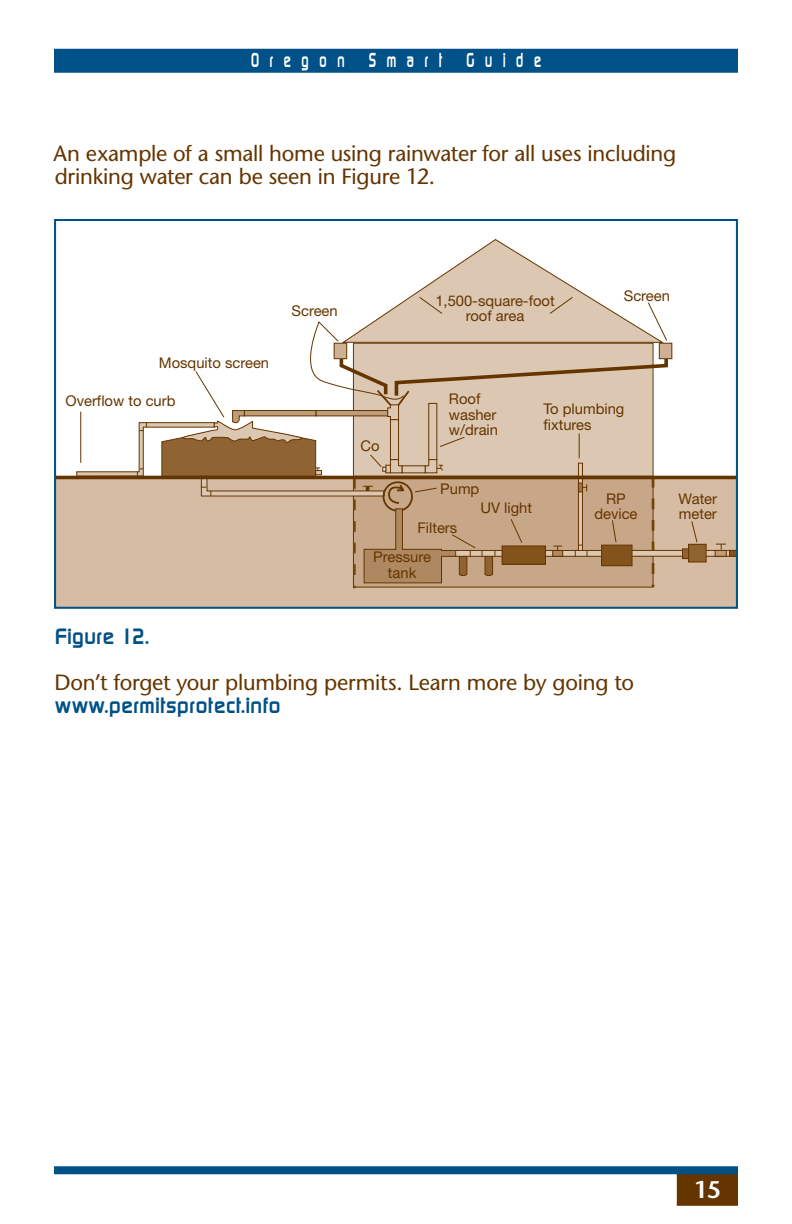
<style>
.page{position:relative;width:792px;height:1224px;background:#fff}
.page>*{position:absolute;margin:0;border:0;box-sizing:border-box;transform-origin:0 0}
.t1{font:600 24px "Stone Sans";color:#fff}
.t2{font:22px/23px "Stone Sans";letter-spacing:-.01em;color:#653500}
.t3{font:700 22px "Modaerne";letter-spacing:.005em;color:#005187}
.t4{font:700 20px "Modaerne";letter-spacing:.72em;color:#fff;scale:.7 1}
.t5{font:14.8px/15.6px "Helvetica Neue";color:#653500;text-align:center}
</style>
<div class="page">
<div style="left:54px;top:49px;width:684px;height:24px;background:#005187"></div>
<div style="left:677px;top:1168px;width:61px;height:38px;background:#653500"></div>
<div style="left:54px;top:1166px;width:684px;height:8px;background:#005187"></div>
<div style="left:55px;top:476px;width:682px;height:132px;background:#d5bca3"></div>
<svg style="left:411px;top:239px;width:177px;height:57px"></svg>
<div style="left:628px;top:550px;width:58px;height:6px;background:#dcc8b2"></div>
<div style="left:628px;top:550px;width:58px;height:7px;border:1px solid #653500"></div>
<svg style="left:310px;top:296px;width:363px;height:64px"></svg>
<div style="left:683px;top:549px;width:6px;height:10px;background:#906332"></div>
<div style="left:682px;top:548px;width:8px;height:11px;border:1px solid #653500"></div>
<div style="left:689px;top:544px;width:17px;height:18px;background:#906332"></div>
<div style="left:688px;top:544px;width:19px;height:18px;border:1px solid #653500"></div>
<svg style="left:691px;top:521px;width:44px;height:36px"></svg>
<svg style="left:76px;top:350px;width:594px;height:238px"></svg>
<hr style="left:55px;top:476px;width:682px;height:3px;background:#653500">
<div style="left:54px;top:219px;width:684px;height:390px;border:2px solid #005187"></div>
<h3 class="t4" style="left:251px;top:53px;width:417px">Oregon Smart Guide</h3>
<h2 class="t2" style="left:54px;top:145px;width:624px">An example of a small home using rainwater for all uses including drinking water can be seen in Figure 12.</h2>
<p class="t5" style="left:159px;top:357px;width:112px">Mosquito screen</p>
<p class="t5" style="left:66px;top:394px;width:112px">Overflow to curb</p>
<p class="t5" style="left:292px;top:305px;width:48px">Screen</p>
<p class="t5" style="left:435px;top:294px;width:121px">1,500-square-foot roof area</p>
<p class="t5" style="left:624px;top:289px;width:48px">Screen</p>
<p class="t5" style="left:360px;top:439px;width:21px">Co</p>
<p class="t5" style="left:449px;top:392px;width:51px;text-align:left">Roof washer w/drain</p>
<p class="t5" style="left:543px;top:403px;width:83px;text-align:left">To plumbing fixtures</p>
<p class="t5" style="left:440px;top:482px;width:41px">Pump</p>
<p class="t5" style="left:417px;top:521px;width:41px">Filters</p>
<p class="t5" style="left:480px;top:502px;width:53px">UV light</p>
<p class="t5" style="left:594px;top:492px;width:45px">RP device</p>
<p class="t5" style="left:679px;top:492px;width:40px;text-align:left">Water meter</p>
<p class="t5" style="left:373px;top:551px;width:59px">Pressure tank</p>
<h2 class="t3" style="left:55px;top:629px;width:96px">Figure 12.</h2>
<h2 class="t2" style="left:55px;top:673px;width:581px">Don’t forget your plumbing permits. Learn more by going to</h2>
<h2 class="t3" style="left:55px;top:697px;width:227px">www.permitsprotect.info</h2>
<h1 class="t1" style="left:694px;top:1180px;width:28px">15</h1>
</div>
